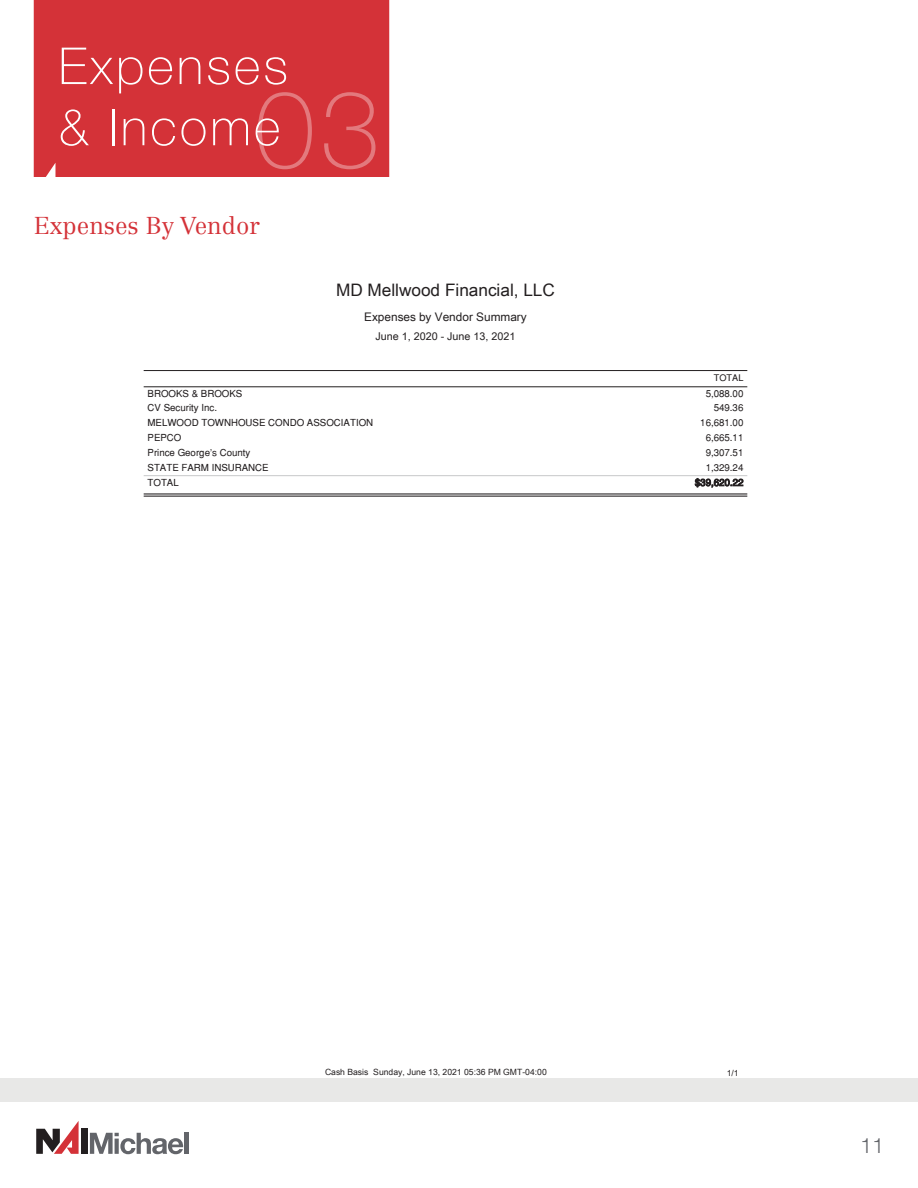
<style>
.page{position:relative;width:918px;height:1188px;background:#fff}
.page>*{position:absolute;margin:0;border:0;box-sizing:border-box;transform-origin:0 0}
.t1{font:100 51px/61.2px "Helvetica Neue LT Std";letter-spacing:.06em;color:#fff}
.Reference_Header{font:300 24px "Centennial LT Std";color:#d43238}
.t2{font:300 21px "Helvetica Neue LT Std";color:#63656a}
.t3{font:17.25px "Arial Unicode MS";color:#231f20}
.t4{font:11.85px "Arial Unicode MS";color:#231f20}
.t5{font:10.8px "Arial Unicode MS";color:#231f20}
.t6{font:9.6px "Helvetica";color:#231f20}
.t7{font:700 9.6px "Helvetica";color:#231f20}
.t8{font:9.15px "Helvetica";color:#231f20}
.t9{font:8.55px "Arial Unicode MS";color:#231f20}
.s1{font-size:108px}
</style>
<div class="page">
<div style="left:81px;top:1129px;width:6px;height:25px;background:#231f20"></div>
<svg style="left:36px;top:1121px;width:43px;height:33px"></svg>
<svg style="left:90px;top:1133px;width:93px;height:21px"></svg>
<hr style="left:185px;top:1133px;width:4px;height:21px;background:#63656a">
<div style="left:0;top:1078px;width:918px;height:23px;background:#e8e8e7"></div>
<hr style="left:144px;top:370px;width:603px;height:1px;background:#231f20">
<hr style="left:144px;top:387px;width:603px;height:1px;background:#231f20">
<hr style="left:144px;top:475px;width:603px;height:1px;background:#c7c8ca">
<hr style="left:144px;top:496px;width:603px;height:1px;background:#231f20">
<hr style="left:144px;top:493px;width:603px;height:2px;background:#231f20">
<div style="left:34px;top:0;width:355px;height:177px;background:#d43238"></div>
<p class="t1" style="left:59px;top:35px;width:323px">Expenses<br>&amp; Income<span class="s1">03</span></p>
<p class="Reference_Header" style="left:34px;top:211px;width:228px">Expenses By Vendor</p>
<p class="t3" style="left:336px;top:277px;width:220px">MD Mellwood Financial, LLC</p>
<p class="t4" style="left:364px;top:308px;width:164px">Expenses by Vendor Summary</p>
<p class="t5" style="left:376px;top:328px;width:141px">June 1, 2020 - June 13, 2021</p>
<p class="t8" style="left:714px;top:372px;width:31px">TOTAL</p>
<p class="t6" style="left:148px;top:387px;width:96px">BROOKS &amp; BROOKS</p>
<p class="t6" style="left:706px;top:387px;width:39px">5,088.00</p>
<p class="t6" style="left:148px;top:402px;width:71px">CV Security Inc.</p>
<p class="t6" style="left:714px;top:402px;width:31px">549.36</p>
<p class="t6" style="left:148px;top:417px;width:227px">MELWOOD TOWNHOUSE CONDO ASSOCIATION</p>
<p class="t6" style="left:700px;top:417px;width:45px">16,681.00</p>
<p class="t6" style="left:148px;top:432px;width:35px">PEPCO</p>
<p class="t6" style="left:706px;top:432px;width:39px">6,665.11</p>
<p class="t6" style="left:148px;top:447px;width:104px">Prince George's County</p>
<p class="t6" style="left:706px;top:447px;width:39px">9,307.51</p>
<p class="t6" style="left:148px;top:462px;width:123px">STATE FARM INSURANCE</p>
<p class="t6" style="left:706px;top:462px;width:39px">1,329.24</p>
<p class="t6" style="left:148px;top:477px;width:33px">TOTAL</p>
<p class="t7" style="left:695px;top:477px;width:50px">$39,620.22</p>
<p class="t9" style="left:325px;top:1065px;width:223px">Cash Basis Sunday, June 13, 2021 05:36 PM GMT-04:00</p>
<p class="t9" style="left:727px;top:1066px;width:13px">1/1</p>
<h3 class="t2" style="left:860px;top:1132px;width:25px">11</h3>
</div>
